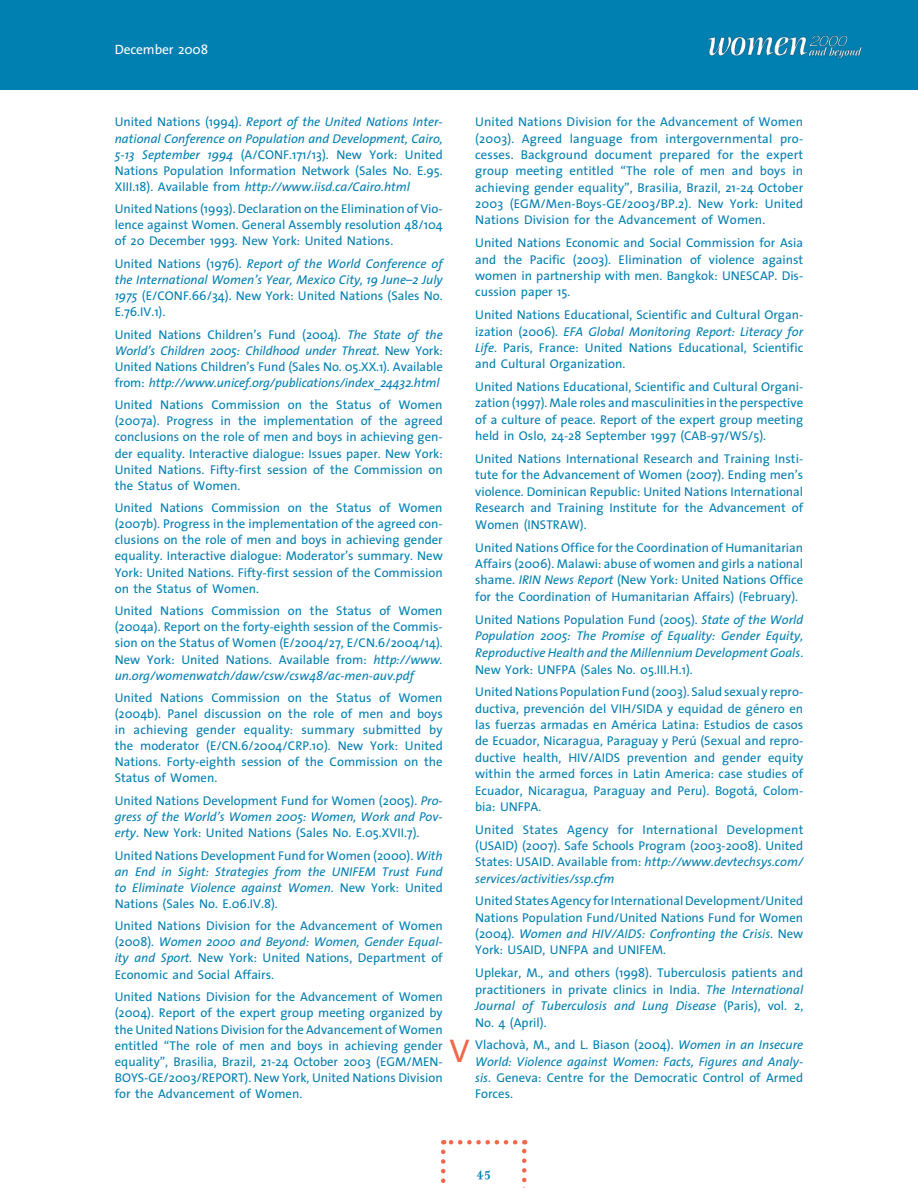
<style>
.page{position:relative;width:918px;height:1188px;background:#fff}
.page>*{position:absolute;margin:0;border:0;box-sizing:border-box;transform-origin:0 0}
.t1{font:33px "The Sans Caps";color:#f26649}
.t2{font:13.5px "The Sans";letter-spacing:-.01em;color:#fff}
.t3{font:700 13.5px "Mrs Eaves";color:#007fb1}
.t4{font:12.75px/16.4px "The Sans";color:#007fb1;text-align:justify}
.t5{font:italic 12.75px/16px "The Sans";color:#007fb1;text-align:justify}
.s1{font-style:normal}
.s2{font-style:italic}
</style>
<div class="page">
<svg style="left:441px;top:1152px;width:4px;height:31px"></svg>
<svg style="left:522px;top:1140px;width:4px;height:48px"></svg>
<svg style="left:443px;top:1140px;width:72px;height:4px"></svg>
<div style="left:0;top:0;width:918px;height:90px;background:#007fb1"></div>
<img style="left:707px;top:35px;width:155px;height:24px">
<p class="t2" style="left:115px;top:38px;width:95px">December 2008</p>
<p class="t5" style="left:115px;top:114px;width:330px"><span class="s1">United Nations (1994).</span> Report of the United Nations Inter&shy;national Conference on Population and Development, Cairo, 5-13 September 1994 <span class="s1">(A/CONF.171/13). New York: United Nations Population Information Network (Sales No. E.95.<br>XIII.18). Available from</span> http://www.iisd.ca/Cairo.html</p>
<p class="t4" style="left:115px;top:201px;width:330px">United Nations (1993). Declaration on the Elimination of Vio&shy;lence against Women. General Assembly resolution 48/104 of 20 December 1993. New York: United Nations.</p>
<p class="t5" style="left:115px;top:255px;width:330px"><span class="s1">United Nations (1976).</span> Report of the World Conference of the International Women’s Year, Mexico City, 19 June–2 July 1975 <span class="s1">(E/CONF.66/34). New York: United Nations (Sales No.<br>E.76.IV.1).</span></p>
<p class="t5" style="left:115px;top:326px;width:330px"><span class="s1">United Nations Children’s Fund (2004).</span> The State of the World’s Children 2005: Childhood under Threat<span class="s1">. New York:<br>United Nations Children’s Fund (Sales No. 05.XX.1). Available from:</span> http://www.unicef.org/publications/index_24432.html</p>
<p class="t4" style="left:115px;top:397px;width:330px">United Nations Commission on the Status of Women (2007a). Progress in the implementation of the agreed conclusions on the role of men and boys in achieving gen&shy;der equality. Interactive dialogue: Issues paper. New York:<br>United Nations. Fifty-first session of the Commission on the Status of Women.</p>
<p class="t4" style="left:115px;top:499px;width:330px">United Nations Commission on the Status of Women (2007b). Progress in the implementation of the agreed con&shy;clusions on the role of men and boys in achieving gender equality. Interactive dialogue: Moderator’s summary. New York: United Nations. Fifty-first session of the Commission on the Status of Women.</p>
<p class="t4" style="left:115px;top:603px;width:330px">United Nations Commission on the Status of Women (2004a). Report on the forty-eighth session of the Commis&shy;sion on the Status of Women (E/2004/27, E/CN.6/2004/14).<br>New York: United Nations. Available from: <span class="s2">http://www. un.org/womenwatch/daw/csw/csw48/ac-men-auv.pdf</span></p>
<p class="t4" style="left:115px;top:689px;width:330px">United Nations Commission on the Status of Women (2004b). Panel discussion on the role of men and boys in achieving gender equality: summary submitted by the moderator (E/CN.6/2004/CRP.10). New York: United Nations. Forty-eighth session of the Commission on the Status of Women.</p>
<p class="t4" style="left:115px;top:792px;width:330px">United Nations Development Fund for Women (2005). <span class="s2">Pro&shy;gress of the World’s Women 2005: Women, Work and Pov&shy;erty</span>. New York: United Nations (Sales No. E.05.XVII.7).</p>
<p class="t4" style="left:115px;top:847px;width:330px">United Nations Development Fund for Women (2000). <span class="s2">With an End in Sight: Strategies from the UNIFEM Trust Fund to Eliminate Violence against Women</span>. New York: United Nations (Sales No. E.06.IV.8).</p>
<p class="t4" style="left:115px;top:918px;width:330px">United Nations Division for the Advancement of Women (2008). <span class="s2">Women 2000 and Beyond: Women, Gender Equal&shy;ity and Sport.</span> New York: United Nations, Department of Economic and Social Affairs.</p>
<p class="t4" style="left:115px;top:988px;width:330px">United Nations Division for the Advancement of Women (2004). Report of the expert group meeting organized by the United Nations Division for the Advancement of Women entitled “The role of men and boys in achieving gender equality”, Brasilia, Brazil, 21-24 October 2003 (EGM/MEN-BOYS-GE/2003/REPORT). New York, United Nations Division for the Advancement of Women.</p>
<p class="t4" style="left:475px;top:114px;width:330px">United Nations Division for the Advancement of Women (2003). Agreed language from intergovernmental pro&shy;cesses. Background document prepared for the expert group meeting entitled “The role of men and boys in achieving gender equality”, Brasilia, Brazil, 21-24 October 2003 (EGM/Men-Boys-GE/2003/BP.2). New York: United Nations Division for the Advancement of Women.</p>
<p class="t4" style="left:475px;top:234px;width:330px">United Nations Economic and Social Commission for Asia and the Pacific (2003). Elimination of violence against women in partnership with men. Bangkok: UNESCAP. Dis&shy;cussion paper 15.</p>
<p class="t4" style="left:475px;top:306px;width:330px">United Nations Educational, Scientific and Cultural Organ&shy;ization (2006). <span class="s2">EFA Global Monitoring Report: Literacy for Life</span>. Paris, France: United Nations Educational, Scientific and Cultural Organization.</p>
<p class="t4" style="left:475px;top:378px;width:330px">United Nations Educational, Scientific and Cultural Organi&shy;zation (1997). Male roles and masculinities in the perspective of a culture of peace. Report of the expert group meeting held in Oslo, 24-28 September 1997 (CAB-97/WS/5).</p>
<p class="t4" style="left:475px;top:450px;width:330px">United Nations International Research and Training Insti&shy;tute for the Advancement of Women (2007). Ending men’s violence. Dominican Republic: United Nations International Research and Training Institute for the Advancement of Women (INSTRAW).</p>
<p class="t4" style="left:475px;top:539px;width:330px">United Nations Office for the Coordination of Humanitarian Affairs (2006). Malawi: abuse of women and girls a national shame. <span class="s2">IRIN News Report</span> (New York: United Nations Office for the Coordination of Humanitarian Affairs) (February).</p>
<p class="t5" style="left:475px;top:611px;width:330px;line-height:16.6px"><span class="s1">United Nations Population Fund (2005).</span> State of the World Population 2005: The Promise of Equality: Gender Equity, Reproductive Health and the Millennium Development Goals<span class="s1">.<br>New York: UNFPA (Sales No. 05.III.H.1).</span></p>
<p class="t4" style="left:475px;top:684px;width:330px">United Nations Population Fund (2003). Salud sexual y repro&shy;ductiva, prevención del VIH/SIDA y equidad de género en las fuerzas armadas en América Latina: Estudios de casos de Ecuador, Nicaragua, Paraguay y Perú (Sexual and repro&shy;ductive health, HIV/AIDS prevention and gender equity within the armed forces in Latin America: case studies of Ecuador, Nicaragua, Paraguay and Peru). Bogotá, Colom&shy;bia: UNFPA.</p>
<p class="t4" style="left:475px;top:821px;width:330px">United States Agency for International Development (USAID) (2007). Safe Schools Program (2003-2008). United States: USAID. Available from: <span class="s2">http://www.devtechsys.com/ services/activities/ssp.cfm</span></p>
<p class="t4" style="left:475px;top:893px;width:330px">United States Agency for International Development/United Nations Population Fund/United Nations Fund for Women (2004). <span class="s2">Women and HIV/AIDS: Confronting the Crisis</span>. New York: USAID, UNFPA and UNIFEM.</p>
<p class="t4" style="left:475px;top:964px;width:330px">Uplekar, M., and others (1998). Tuberculosis patients and practitioners in private clinics in India. <span class="s2">The International Journal of Tuberculosis and Lung Disease</span> (Paris), vol. 2, No. 4 (April).</p>
<p class="t4" style="left:475px;top:1037px;width:330px">Vlachovà, M., and L. Biason (2004). <span class="s2">Women in an Insecure World: Violence against Women: Facts, Figures and Analy&shy;sis</span>. Geneva: Centre for the Democratic Control of Armed Forces.</p>
<h1 class="t1" style="left:449px;top:1023px;width:22px">V</h1>
<p class="t3" style="left:477px;top:1165px;width:16px">45</p>
</div>
